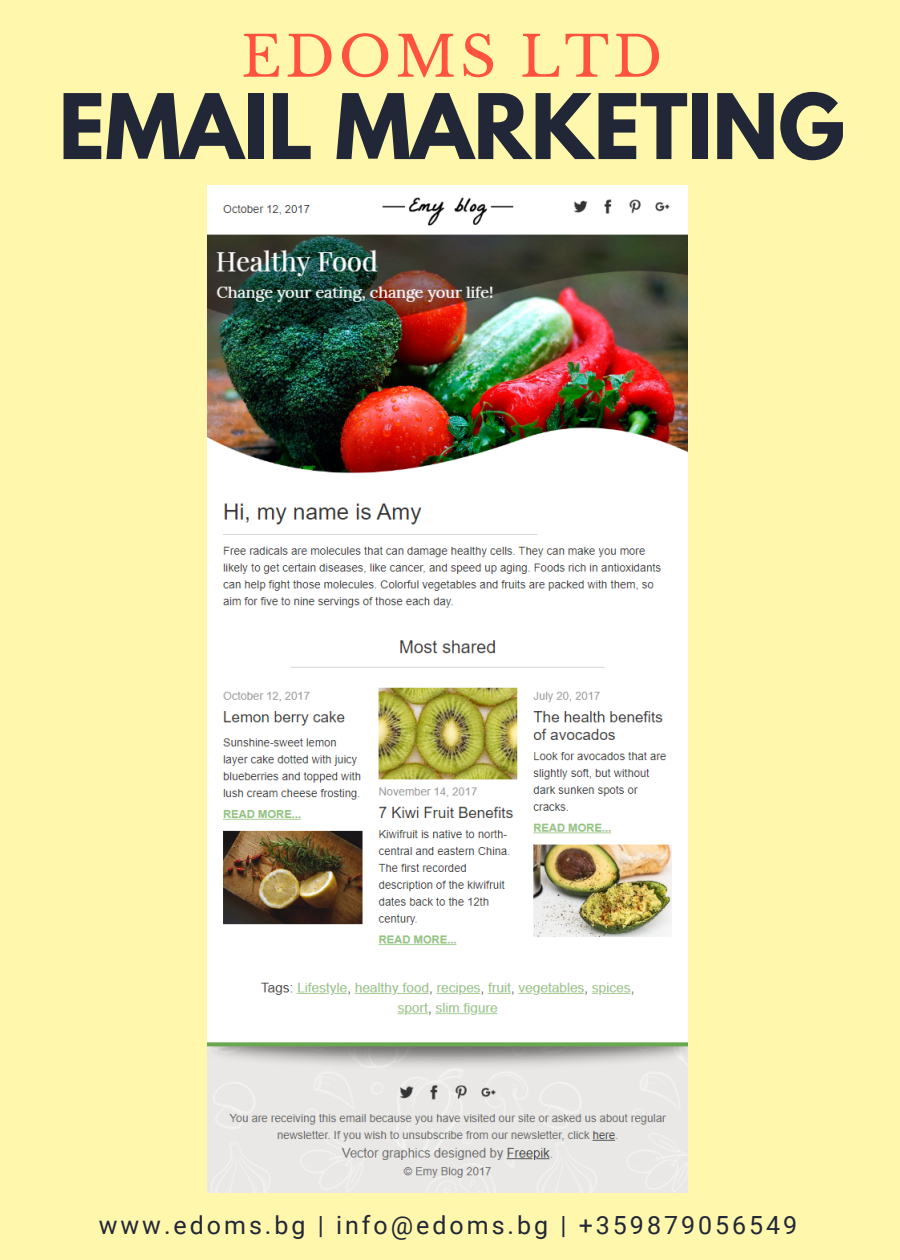
<style>
.page{position:relative;width:900px;height:1260px;background:#fff8ac}
.page>*{position:absolute;margin:0;border:0;box-sizing:border-box;transform-origin:0 0}
.t1{font:700 80px "League Spartan";color:#222737}
.t2{font:55.75px "Libre Baskerville";letter-spacing:.07em;color:#ff5340}
.t3{font:25px "Roboto";letter-spacing:.12em;color:#222737}
</style>
<div class="page">
<img style="left:208px;top:185px;width:480px;height:1007px">
<p class="t2" style="left:241px;top:23px;width:423px">EDOMS LTD</p>
<p class="t1" style="left:59px;top:87px;width:788px">EMAIL MARKETING</p>
<p class="t3" style="left:99px;top:1211px;width:700px">www.edoms.bg | info@edoms.bg | +359879056549</p>
</div>
